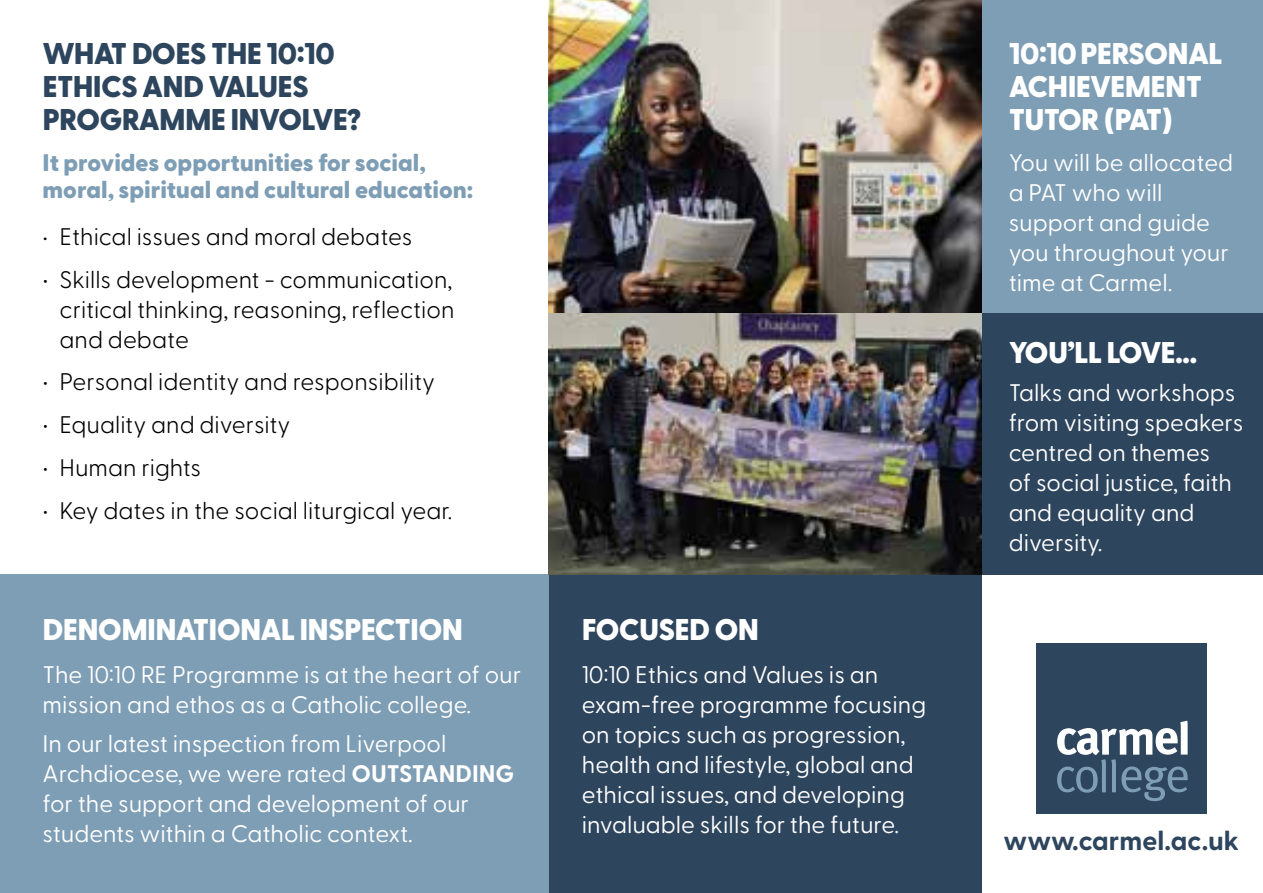
<style>
.page{position:relative;width:1263px;height:893px;background:#fff}
.page>*{position:absolute;margin:0;border:0;box-sizing:border-box;transform-origin:0 0}
.t1{font:800 30px/33px "Greycliff CF";letter-spacing:-.025em;color:#fff}
.t2{font:800 30px/33px "Greycliff CF";letter-spacing:-.025em;color:#2e455e}
.t3{font:800 30px "Greycliff CF";letter-spacing:-.055em;color:#fff}
.t4{font:700 27px "Greycliff CF";color:#2e455e}
.t5{font:24px/30px "Greycliff CF";color:#fff}
.t6{font:300 24px/30px "Greycliff CF";color:#000;text-align:justify}
.t7{font:800 24px/27px "Greycliff CF";color:#7e9eb5}
.s1{font-size:22.5px}
.s2{font-weight:700}
</style>
<div class="page">
<div style="left:981px;top:0;width:282px;height:575px;background:#7e9eb5"></div>
<div style="left:1036px;top:643px;width:170px;height:170px;background:#2e455e"></div>
<svg style="left:1057px;top:721px;width:131px;height:80px"></svg>
<div style="left:548px;top:575px;width:433px;height:318px;background:#2e455e"></div>
<div style="left:0;top:575px;width:548px;height:318px;background:#7e9eb5"></div>
<div style="left:981px;top:313px;width:282px;height:262px;background:#2e455e"></div>
<img style="left:548px;top:0;width:433px;height:575px">
<p class="t2" style="left:43px;top:35px;width:320px">WHAT DOES THE 10:10<br>ETHICS AND VALUES<br>PROGRAMME INVOLVE?</p>
<p class="t7" style="left:43px;top:148px;width:432px">It provides opportunities for social, moral, spiritual and cultural education:</p>
<p class="t6" style="left:43px;top:220px;width:371px"><span class="s1">•</span> Ethical issues and moral debates</p>
<p class="t6" style="left:60px;top:262px;width:396px;text-indent:-17px">• Skills development - communication, critical thinking, reasoning, reflection and debate</p>
<p class="t6" style="left:43px;top:365px;width:394px">• Personal identity and responsibility</p>
<p class="t6" style="left:43px;top:408px;width:250px">• Equality and diversity</p>
<p class="t6" style="left:43px;top:451px;width:160px">• Human rights</p>
<p class="t6" style="left:43px;top:493px;width:411px">• Key dates in the social liturgical year.</p>
<p class="t1" style="left:43px;top:612px;width:422px">DENOMINATIONAL INSPECTION</p>
<p class="t5" style="left:43px;top:658px;width:480px">The 10:10 RE Programme is at the heart of our mission and ethos as a Catholic college.</p>
<p class="t5" style="left:43px;top:727px;width:473px">In our latest inspection from Liverpool Archdiocese, we were rated <span class="s2">OUTSTANDING </span>for the support and development of our students within a Catholic context.</p>
<p class="t1" style="left:582px;top:612px;width:179px">FOCUSED ON</p>
<p class="t5" style="left:582px;top:658px;width:346px">10:10 Ethics and Values is an exam-free programme focusing on topics such as progression, health and lifestyle, global and ethical issues, and developing invaluable skills for the future.</p>
<p class="t1" style="left:1009px;top:35px;width:215px">10:10 PERSONAL<br>ACHIEVEMENT<br>TUTOR (PAT)</p>
<p class="t5" style="left:1009px;top:146px;width:226px">You will be allocated a PAT who will support and guide you throughout your time at Carmel.</p>
<p class="t3" style="left:1009px;top:329px;width:190px">YOU’LL LOVE...</p>
<p class="t5" style="left:1009px;top:376px;width:236px">Talks and workshops from visiting speakers centred on themes<br>of social justice, faith and equality and diversity.</p>
<p class="t4" style="left:1003px;top:820px;width:237px">www.carmel.ac.uk</p>
</div>
